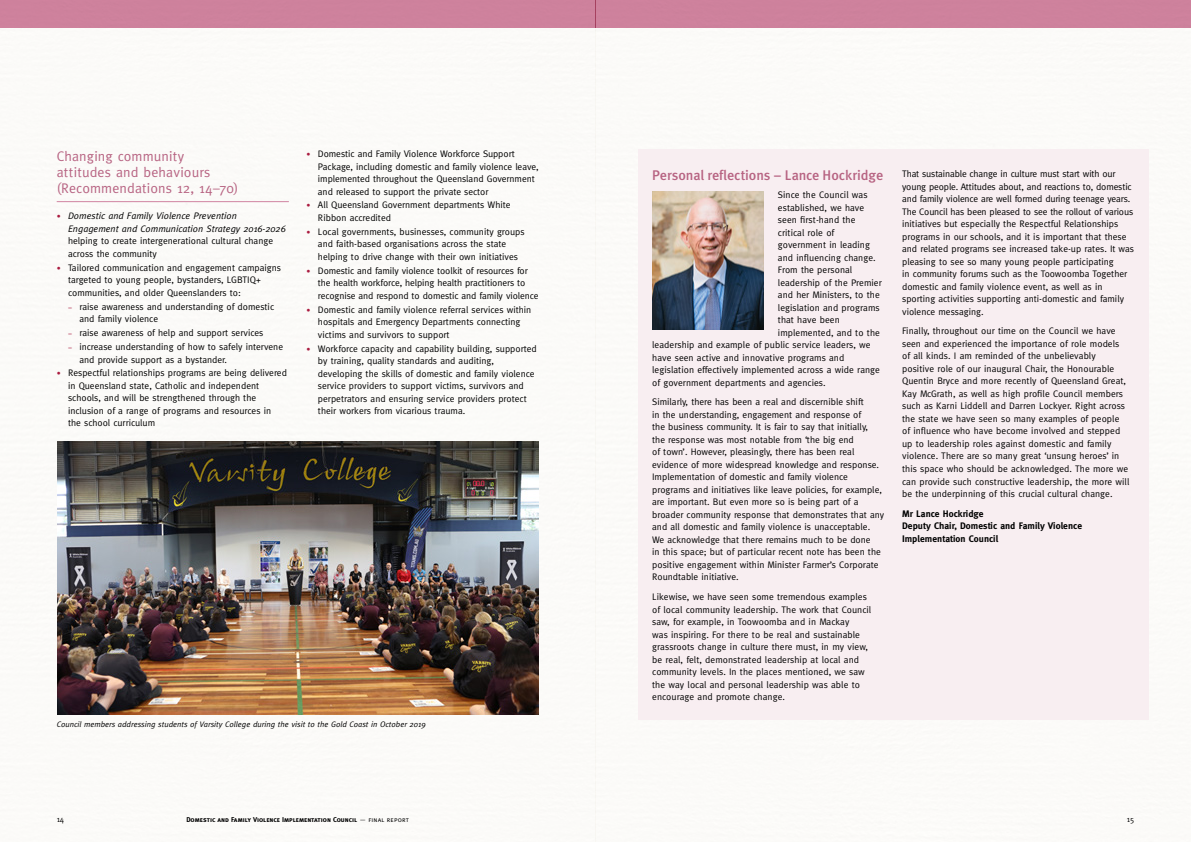
<style>
.page{position:relative;width:1191px;height:842px;background:#fff}
.page>*{position:absolute;margin:0;border:0;box-sizing:border-box;transform-origin:0 0}
.t1{font:14px/16px "Meta";letter-spacing:.01em;color:#b76382}
.t2{font:500 14px "Meta";letter-spacing:-.005em;color:#b76382}
.t3{font:9.5px/12.5px "Meta";color:#000}
.t4{font:italic 9.5px/12.5px "Meta";color:#000}
.t5{font:700 9.5px/12.5px "Meta";letter-spacing:.005em;color:#000}
.t6{font:italic 8px "Meta";color:#000}
.t7{font:8px "Meta";color:#000}
.t8{font:7px "Meta Bold Caps";letter-spacing:-.005em;color:#000}
.s1{font-style:normal;font-size:8px;color:#aa1b40}
.s2{font-size:8px;color:#aa1b40}
.s3{font-family:"Meta Caps"}
</style>
<div class="page">
<div style="left:0;top:0;width:595px;height:842px;background:#fbfaf8"></div>
<hr style="left:57px;top:201px;width:232px;height:1px;background:#d184a1">
<img style="left:57px;top:441px;width:482px;height:273px">
<div style="left:638px;top:150px;width:510px;height:570px;background:#f8eef1"></div>
<img style="left:652px;top:192px;width:111px;height:138px">
<div style="left:0;top:0;width:595px;height:28px;background:#d184a1"></div>
<div style="left:595px;top:0;width:596px;height:28px;background:#d184a1"></div>
<h1 class="t1" style="left:57px;top:148px;width:183px">Changing community attitudes and behaviours (Recommendations 12, 14–70)</h1>
<p class="t4" style="left:68px;top:210px;width:219px;text-indent:-11px"><span class="s1">•</span> Domestic and Family Violence Prevention<br>Engagement and Communication Strategy 2016-2026</p>
<p class="t3" style="left:68px;top:235px;width:207px">helping to create intergenerational cultural change across the community</p>
<p class="t3" style="left:68px;top:261px;width:215px;text-indent:-11px"><span class="s2">•</span> Tailored communication and engagement campaigns targeted to young people, bystanders, LGBTIQ+ communities, and older Queenslanders to:</p>
<p class="t3" style="left:79px;top:300px;width:196px;text-indent:-11px"><span class="s2">−</span> raise awareness and understanding of domestic and family violence</p>
<p class="t3" style="left:68px;top:326px;width:216px;line-height:13.9px"><span class="s2">−</span> raise awareness of help and support services<br><span class="s2">−</span> increase understanding of how to safely intervene</p>
<p class="t3" style="left:79px;top:353px;width:149px">and provide support as a bystander.</p>
<p class="t3" style="left:68px;top:367px;width:220px;text-indent:-11px"><span class="s2">•</span> Respectful relationships programs are being delivered in Queensland state, Catholic and independent schools, and will be strengthened through the inclusion of a range of programs and resources in<br>the school curriculum</p>
<p class="t3" style="left:318px;top:147px;width:222px;text-indent:-11px"><span class="s2">•</span> Domestic and Family Violence Workforce Support Package, including domestic and family violence leave, implemented throughout the Queensland Government and released to support the private sector</p>
<p class="t3" style="left:318px;top:199px;width:194px;text-indent:-11px"><span class="s2">•</span> All Queensland Government departments White<br>Ribbon accredited</p>
<p class="t3" style="left:318px;top:225px;width:208px;text-indent:-11px"><span class="s2">•</span> Local governments, businesses, community groups and faith-based organisations across the state helping to drive change with their own initiatives</p>
<p class="t3" style="left:318px;top:264px;width:222px;text-indent:-11px"><span class="s2">•</span> Domestic and family violence toolkit of resources for the health workforce, helping health practitioners to recognise and respond to domestic and family violence</p>
<p class="t3" style="left:318px;top:303px;width:215px;text-indent:-11px"><span class="s2">•</span> Domestic and family violence referral services within hospitals and Emergency Departments connecting victims and survivors to support</p>
<p class="t3" style="left:318px;top:342px;width:220px;text-indent:-11px"><span class="s2">•</span> Workforce capacity and capability building, supported by training, quality standards and auditing, developing the skills of domestic and family violence service providers to support victims, survivors and perpetrators and ensuring service providers protect their workers from vicarious trauma.</p>
<p class="t6" style="left:57px;top:719px;width:370px">Council members addressing students of Varsity College during the visit to the Gold Coast in October 2019</p>
<h1 class="t2" style="left:652px;top:167px;width:232px">Personal reflections – Lance Hockridge</h1>
<p class="t3" style="left:778px;top:189px;width:91px">Since the Council was</p>
<p class="t3" style="left:778px;top:201px;width:88px">established, we have</p>
<p class="t3" style="left:778px;top:214px;width:79px">seen first-hand the</p>
<p class="t3" style="left:778px;top:226px;width:58px">critical role of</p>
<p class="t3" style="left:778px;top:239px;width:93px">government in leading</p>
<p class="t3" style="left:778px;top:251px;width:99px">and influencing change.</p>
<p class="t3" style="left:778px;top:264px;width:76px">From the personal</p>
<p class="t3" style="left:778px;top:276px;width:105px">leadership of the Premier</p>
<p class="t3" style="left:778px;top:289px;width:103px">and her Ministers, to the</p>
<p class="t3" style="left:778px;top:301px;width:103px">legislation and programs</p>
<p class="t3" style="left:778px;top:314px;width:63px">that have been</p>
<p class="t3" style="left:778px;top:326px;width:103px">implemented, and to the</p>
<p class="t3" style="left:652px;top:339px;width:220px">leadership and example of public service leaders, we</p>
<p class="t3" style="left:652px;top:351px;width:194px">have seen active and innovative programs and</p>
<p class="t3" style="left:652px;top:364px;width:229px">legislation effectively implemented across a wide range</p>
<p class="t3" style="left:652px;top:376px;width:175px">of government departments and agencies.</p>
<p class="t3" style="left:652px;top:396px;width:233px">Similarly, there has been a real and discernible shift<br>in the understanding, engagement and response of<br>the business community. It is fair to say that initially,<br>the response was most notable from ‘the big end<br>of town’. However, pleasingly, there has been real evidence of more widespread knowledge and response.<br>Implementation of domestic and family violence programs and initiatives like leave policies, for example, are important. But even more so is being part of a broader community response that demonstrates that any and all domestic and family violence is unacceptable.<br>We acknowledge that there remains much to be done<br>in this space; but of particular recent note has been the positive engagement within Minister Farmer’s Corporate Roundtable initiative.</p>
<p class="t3" style="left:652px;top:590px;width:220px">Likewise, we have seen some tremendous examples of local community leadership. The work that Council saw, for example, in Toowoomba and in Mackay<br>was inspiring. For there to be real and sustainable grassroots change in culture there must, in my view, be real, felt, demonstrated leadership at local and community levels. In the places mentioned, we saw the way local and personal leadership was able to encourage and promote change.</p>
<p class="t3" style="left:902px;top:168px;width:234px">That sustainable change in culture must start with our young people. Attitudes about, and reactions to, domestic and family violence are well formed during teenage years.<br>The Council has been pleased to see the rollout of various initiatives but especially the Respectful Relationships programs in our schools, and it is important that these and related programs see increased take-up rates. It was pleasing to see so many young people participating<br>in community forums such as the Toowoomba Together domestic and family violence event, as well as in sporting activities supporting anti‑domestic and family violence messaging.</p>
<p class="t3" style="left:902px;top:325px;width:229px">Finally, throughout our time on the Council we have seen and experienced the importance of role models of all kinds. I am reminded of the unbelievably positive role of our inaugural Chair, the Honourable Quentin Bryce and more recently of Queensland Great, Kay McGrath, as well as high profile Council members such as Karni Liddell and Darren Lockyer. Right across the state we have seen so many examples of people of influence who have become involved and stepped up to leadership roles against domestic and family violence. There are so many great ‘unsung heroes’ in this space who should be acknowledged. The more we can provide such constructive leadership, the more will be the underpinning of this crucial cultural change.</p>
<p class="t5" style="left:902px;top:507px;width:181px">Mr Lance Hockridge<br>Deputy Chair, Domestic and Family Violence<br>Implementation Council</p>
<p class="t7" style="left:57px;top:815px;width:9px">14</p>
<p class="t8" style="left:186px;top:816px;width:224px">Domestic and Family Violence Implementation Council <span class="s3">— final report</span></p>
<p class="t7" style="left:1126px;top:815px;width:9px">15</p>
</div>
